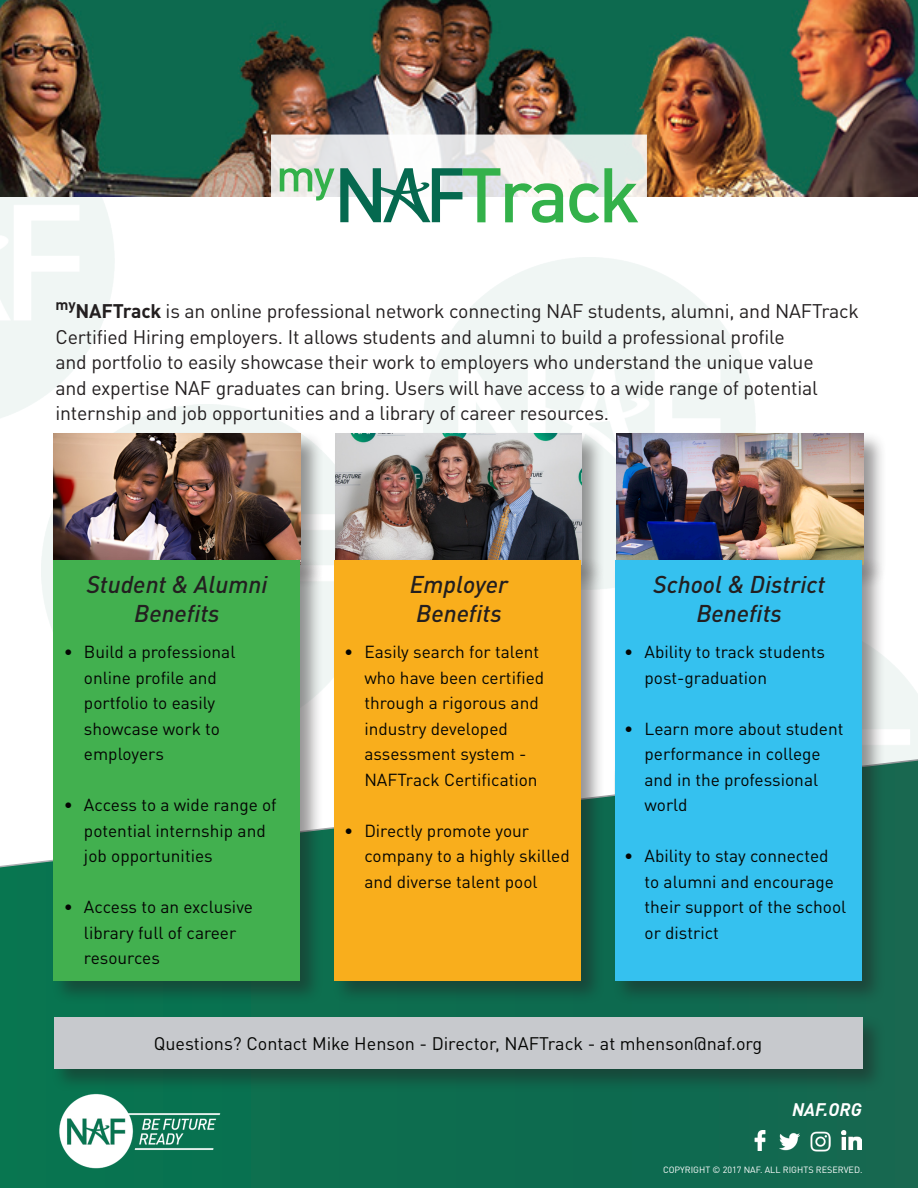
<style>
.page{position:relative;width:918px;height:1188px;background:#fff}
.page>*{position:absolute;margin:0;border:0;box-sizing:border-box;transform-origin:0 0}
.t1{font:italic 500 24px/28.8px "DIN";color:#231f20;text-align:center}
.t2{font:19.5px/25.5px "DINOT";letter-spacing:-.01em;color:#231f20}
.t3{font:18px "DINOT";color:#040503}
.t4{font:italic 700 18px "DINOT";color:#fff}
.t5{font:17.25px/25.5px "DINOT";color:#040503}
.t6{font:9px "DINOT";color:#fff}
.s1{font-weight:700}
</style>
<div class="page">
<img style="left:0;top:196px;width:115px;height:222px">
<svg style="left:0;top:756px;width:918px;height:432px;background:#1c7559"></svg>
<img style="left:0;top:0;width:918px;height:196px">
<svg style="left:271px;top:135px;width:376px;height:87px"></svg>
<svg style="left:280px;top:168px;width:54px;height:33px;background:#add7b3"></svg>
<svg style="left:569px;top:168px;width:69px;height:55px"></svg>
<svg style="left:340px;top:168px;width:223px;height:55px"></svg>
<img style="left:750px;top:1131px;width:20px;height:20px">
<img style="left:842px;top:1130px;width:20px;height:20px">
<img style="left:780px;top:1132px;width:19px;height:20px">
<img style="left:811px;top:1132px;width:20px;height:20px">
<img style="left:57px;top:1093px;width:165px;height:76px">
<img style="left:42px;top:405px;width:290px;height:282px">
<div style="left:51px;top:431px;width:273px;height:158px;background:#231f20;opacity:.47"></div>
<img style="left:54px;top:434px;width:246px;height:123px">
<div style="left:51px;top:557px;width:273px;height:447px;background:#231f20;opacity:.47"></div>
<div style="left:54px;top:560px;width:246px;height:421px;background:#42b04f"></div>
<div style="left:332px;top:431px;width:274px;height:158px;background:#231f20;opacity:.47"></div>
<img style="left:335px;top:434px;width:247px;height:123px">
<div style="left:614px;top:431px;width:273px;height:158px;background:#231f20;opacity:.47"></div>
<img style="left:616px;top:434px;width:247px;height:123px">
<div style="left:332px;top:557px;width:273px;height:448px;background:#231f20;opacity:.47"></div>
<div style="left:335px;top:560px;width:246px;height:421px;background:#f9ae1c"></div>
<div style="left:613px;top:557px;width:273px;height:447px;background:#231f20;opacity:.47"></div>
<div style="left:615px;top:560px;width:247px;height:421px;background:#35c1ef"></div>
<div style="left:51px;top:1015px;width:835px;height:78px;background:#231f20;opacity:.47"></div>
<div style="left:54px;top:1017px;width:808px;height:52px;background:#c7c9cd"></div>
<p class="t2" style="left:56px;top:298px;width:805px"><sup>my</sup><span class="s1">NAFTrack</span> is an online professional network connecting NAF students, alumni, and NAFTrack Certified Hiring employers. It allows students and alumni to build a professional profile<br>and portfolio to easily showcase their work to employers who understand the unique value<br>and expertise NAF graduates can bring. Users will have access to a wide range of potential internship and job opportunities and a library of career resources.</p>
<p class="t1" style="left:86px;top:569px;width:183px">Student &amp; Alumni<br>Benefits</p>
<p class="t1" style="left:410px;top:569px;width:100px;text-align:left">Employer<br>Benefits</p>
<p class="t1" style="left:653px;top:569px;width:174px">School &amp; District</p>
<p class="t1" style="left:696px;top:598px;width:87px">Benefits</p>
<p class="t5" style="left:84px;top:639px;width:153px;text-indent:-20px">• Build a professional online profile and portfolio to easily showcase work to employers</p>
<p class="t5" style="left:84px;top:792px;width:194px;text-indent:-20px">• Access to a wide range of potential internship and job opportunities</p>
<p class="t5" style="left:84px;top:894px;width:171px;text-indent:-20px">• Access to an exclusive library full of career resources</p>
<p class="t5" style="left:364px;top:639px;width:182px;text-indent:-20px">• Easily search for talent who have been certified through a rigorous and industry developed assessment system -<br>NAFTrack Certification</p>
<p class="t5" style="left:364px;top:818px;width:207px;text-indent:-20px">• Directly promote your company to a highly skilled and diverse talent pool</p>
<p class="t5" style="left:645px;top:639px;width:182px;text-indent:-20px">• Ability to track students post-graduation</p>
<p class="t5" style="left:645px;top:716px;width:200px;text-indent:-20px">• Learn more about student performance in college and in the professional world</p>
<p class="t5" style="left:645px;top:843px;width:203px;text-indent:-20px">• Ability to stay connected to alumni and encourage their support of the school or district</p>
<p class="t3" style="left:154px;top:1032px;width:610px">Questions? Contact Mike Henson - Director, NAFTrack - at mhenson@naf.org</p>
<p class="t4" style="left:792px;top:1098px;width:71px">NAF.ORG</p>
<p class="t6" style="left:663px;top:1164px;width:201px">COPYRIGHT © 2017 NAF. ALL RIGHTS RESERVED.</p>
</div>
